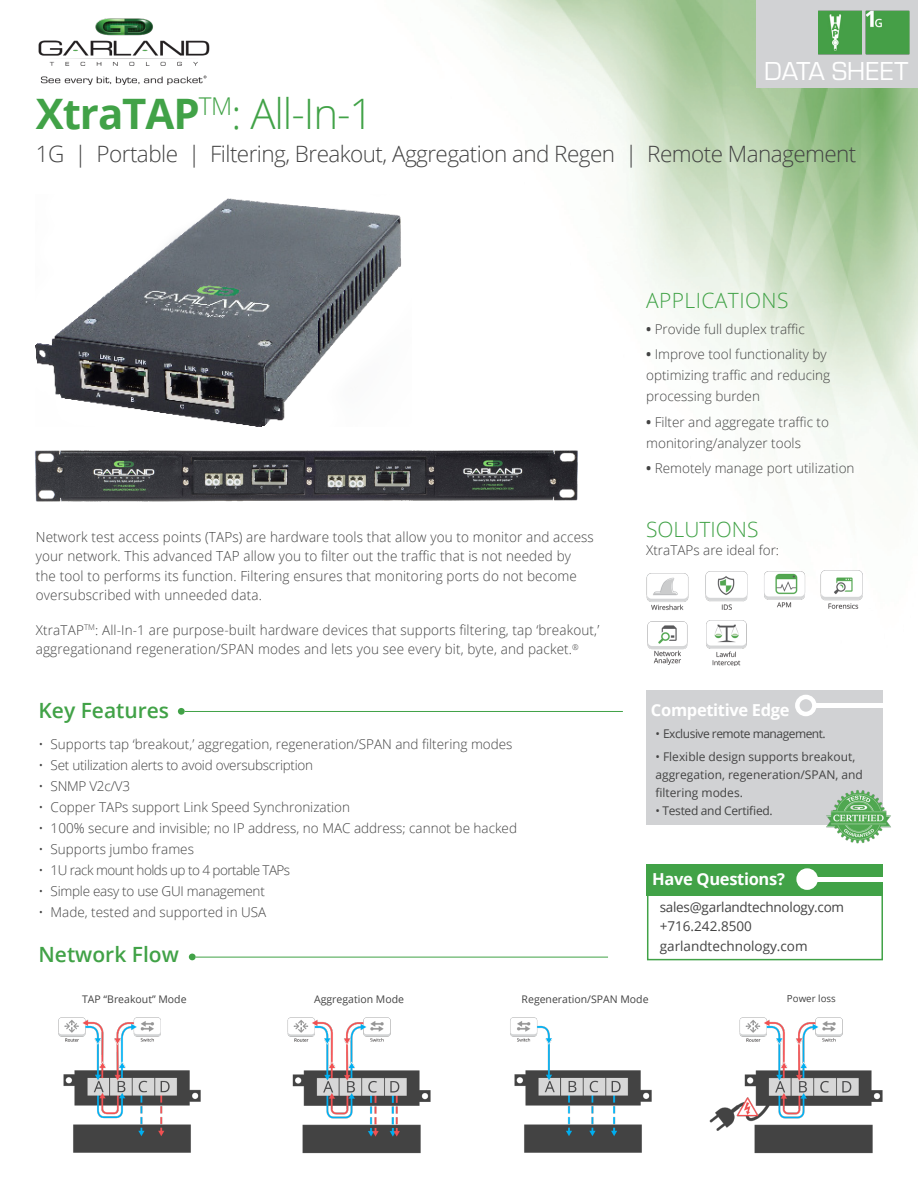
<style>
.page{position:relative;width:918px;height:1188px;background:#fff}
.page>*{position:absolute;margin:0;border:0;box-sizing:border-box;transform-origin:0 0}
.t1{font:300 42px "Open Sans";color:#41a247}
.t2{font:27px "Eurostile";color:#fff}
.t3{font:300 22.5px "Open Sans";letter-spacing:-.025em;color:#434343}
.t4{font:600 21px "Open Sans";color:#41a247}
.t5{font:300 21px "Open Sans";letter-spacing:.02em;color:#41a247}
.t6{font:300 21px "Open Sans";color:#41a247}
.t7{font:700 16.5px "Open Sans";letter-spacing:-.02em;color:#fff}
.t8{font:300 13.95px/19.5px "Open Sans";letter-spacing:.01em;color:#434343}
.t9{font:300 13.5px/21px "Open Sans";color:#434343}
.t10{font:300 13.5px "Open Sans";letter-spacing:-.02em;color:#434343}
.t11{font:13.5px/19.5px "Open Sans";color:#434343}
.t12{font:300 13.5px "Open Sans";letter-spacing:-.04em;color:#434343}
.t13{font:12px/18px "Open Sans";color:#434343}
.t14{font:12px "Open Sans";letter-spacing:-.04em;color:#434343}
.t15{font:12px "Open Sans";letter-spacing:-.025em;color:#434343}
.t16{font:10.5px "Open Sans";color:#434343}
.t17{font:9.75px "Open Sans";color:#434343}
.s1{font-weight:700}
.s2{font-size:13.5px}
</style>
<div class="page">
<img style="left:35px;top:0;width:883px;height:721px">
<hr style="left:185px;top:711px;width:438px;height:1px;background:#41a247">
<div style="left:178px;top:708px;width:7px;height:7px;background:#41a247;border-radius:50%"></div>
<div style="left:647px;top:883px;width:236px;height:77px;border:2px solid #41a247"></div>
<div style="left:647px;top:864px;width:236px;height:32px;background:#41a247"></div>
<div style="left:799px;top:871px;width:17px;height:17px;background:#fff;border-radius:50%"></div>
<div style="left:796px;top:868px;width:22px;height:22px;border:4px solid #fff;border-radius:50%"></div>
<hr style="left:816px;top:877px;width:69px;height:4px;background:#fff">
<div style="left:756px;top:0;width:162px;height:87px;background:#d1d2d4"></div>
<img style="left:39px;top:19px;width:172px;height:66px">
<img style="left:866px;top:11px;width:43px;height:43px">
<div style="left:647px;top:690px;width:236px;height:135px;background:#d1d2d4"></div>
<img style="left:826px;top:790px;width:65px;height:54px">
<div style="left:795px;top:695px;width:22px;height:21px;border:4px solid #fff;border-radius:50%"></div>
<div style="left:815px;top:703px;width:69px;height:5px;background:#fff"></div>
<img style="left:818px;top:11px;width:44px;height:43px">
<hr style="left:196px;top:957px;width:412px;height:1px;background:#41a247">
<div style="left:189px;top:954px;width:7px;height:6px;background:#41a247;border-radius:50%"></div>
<img style="left:287px;top:1017px;width:144px;height:137px">
<img style="left:58px;top:1017px;width:143px;height:136px">
<img style="left:710px;top:1017px;width:173px;height:137px">
<img style="left:510px;top:1017px;width:142px;height:136px">
<img style="left:36px;top:194px;width:375px;height:232px">
<img style="left:35px;top:447px;width:550px;height:60px">
<img style="left:646px;top:572px;width:43px;height:41px">
<img style="left:647px;top:619px;width:42px;height:46px">
<img style="left:705px;top:571px;width:42px;height:41px">
<img style="left:763px;top:570px;width:42px;height:38px">
<img style="left:706px;top:620px;width:42px;height:45px">
<img style="left:821px;top:570px;width:43px;height:40px">
<p class="t2" style="left:764px;top:52px;width:146px">DATA SHEET</p>
<p class="t1" style="left:36px;top:85px;width:339px"><span class="s1">XtraTAP</span><sup>TM</sup>: All-In-1</p>
<p class="t3" style="left:36px;top:139px;width:822px">1G | Portable | Filtering, Breakout, Aggregation and Regen | Remote Management</p>
<p class="t8" style="left:36px;top:526px;width:560px">Network test access points (TAPs) are hardware tools that allow you to monitor and access your network. This advanced TAP allow you to filter out the traffic that is not needed by the tool to performs its function. Filtering ensures that monitoring ports do not become oversubscribed with unneeded data.</p>
<p class="t8" style="left:36px;top:619px;width:565px"><span class="s2">XtraTAP</span><sup>TM</sup><span class="s2">: All-In-1</span> are purpose-built hardware devices that supports filtering, tap ‘breakout,’ aggregationand regeneration/SPAN modes and lets you see every bit, byte, and packet.<sup>®</sup></p>
<p class="t4" style="left:39px;top:696px;width:132px">Key Features</p>
<p class="t9" style="left:39px;top:733px;width:476px">• Supports tap ‘breakout,’ aggregation, regeneration/SPAN and filtering modes</p>
<p class="t10" style="left:39px;top:756px;width:276px">• Set utilization alerts to avoid oversubscription</p>
<p class="t10" style="left:39px;top:777px;width:93px">• SNMP V2c/V3</p>
<p class="t9" style="left:39px;top:796px;width:313px">• Copper TAPs support Link Speed Synchronization</p>
<p class="t9" style="left:39px;top:817px;width:480px">• 100% secure and invisible; no IP address, no MAC address; cannot be hacked</p>
<p class="t9" style="left:39px;top:838px;width:157px">• Supports jumbo frames</p>
<p class="t12" style="left:39px;top:861px;width:253px">• 1U rack mount holds up to 4 portable TAPs</p>
<p class="t10" style="left:39px;top:882px;width:228px">• Simple easy to use GUI management</p>
<p class="t9" style="left:39px;top:901px;width:229px">• Made, tested and supported in USA</p>
<p class="t4" style="left:39px;top:940px;width:142px">Network Flow</p>
<p class="t5" style="left:646px;top:286px;width:144px">APPLICATIONS</p>
<p class="t9" style="left:646px;top:318px;width:160px"><span class="s1">•</span> Provide full duplex traffic</p>
<p class="t9" style="left:646px;top:343px;width:186px"><span class="s1">•</span> Improve tool functionality by optimizing traffic and reducing processing burden</p>
<p class="t9" style="left:646px;top:411px;width:184px"><span class="s1">•</span> Filter and aggregate traffic to monitoring/analyzer tools</p>
<p class="t9" style="left:646px;top:457px;width:210px"><span class="s1">•</span> Remotely manage port utilization</p>
<p class="t6" style="left:646px;top:515px;width:114px">SOLUTIONS</p>
<p class="t9" style="left:646px;top:539px;width:135px">XtraTAPs are ideal for:</p>
<p class="t7" style="left:651px;top:698px;width:140px">Competitive Edge</p>
<p class="t14" style="left:655px;top:726px;width:172px">• Exclusive remote management.</p>
<p class="t13" style="left:655px;top:747px;width:209px">• Flexible design supports breakout, aggregation, regeneration/SPAN, and filtering modes.</p>
<p class="t15" style="left:655px;top:802px;width:119px">• Tested and Certified.</p>
<p class="t7" style="left:652px;top:867px;width:134px">Have Questions?</p>
<p class="t11" style="left:660px;top:897px;width:186px">sales@garlandtechnology.com +716.242.8500 garlandtechnology.com</p>
<p class="t16" style="left:82px;top:992px;width:106px">TAP “Breakout” Mode</p>
<p class="t16" style="left:314px;top:992px;width:91px">Aggregation Mode</p>
<p class="t16" style="left:522px;top:992px;width:129px">Regeneration/SPAN Mode</p>
<p class="t17" style="left:787px;top:992px;width:50px">Power loss</p>
</div>
